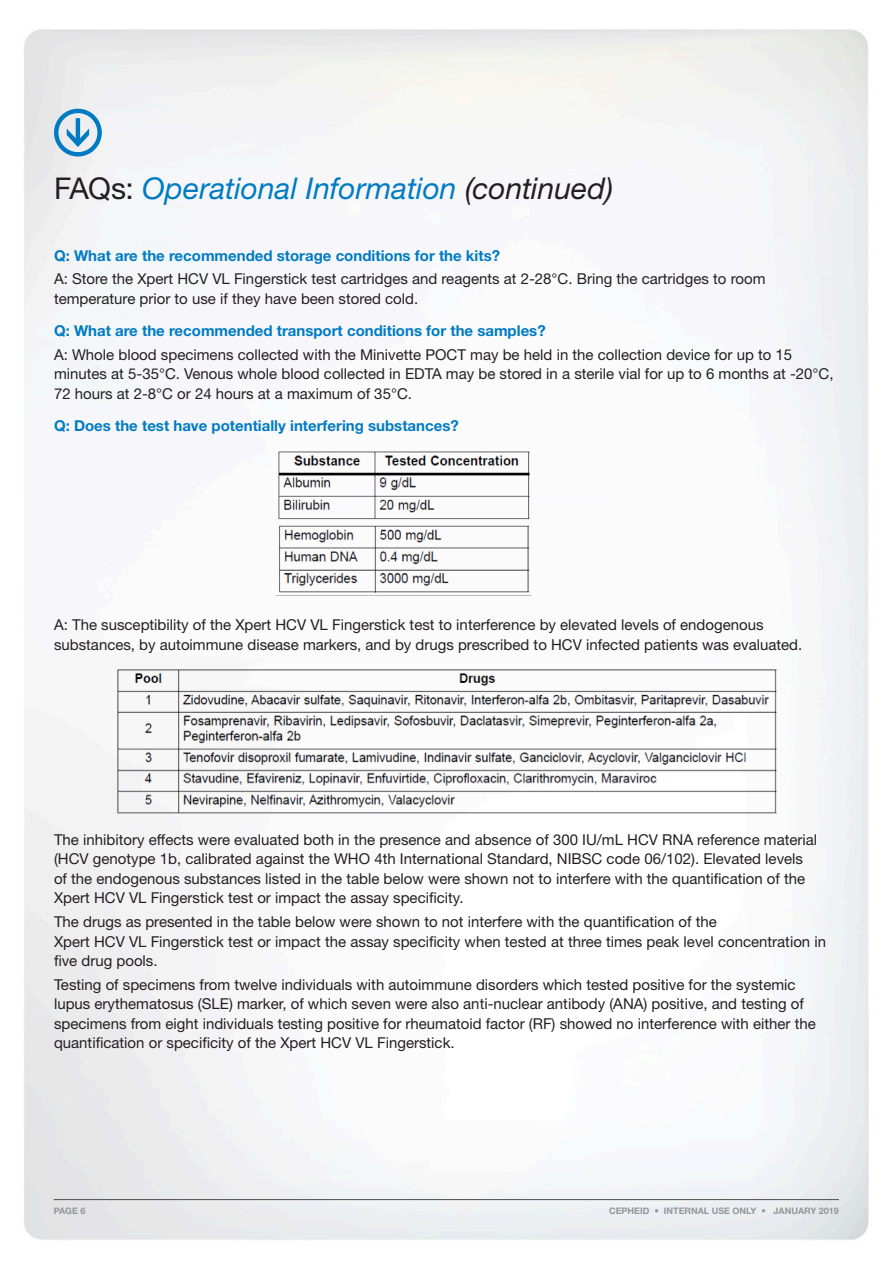
<style>
.page{position:relative;width:893px;height:1263px;background:#fff}
.page>*{position:absolute;margin:0;border:0;box-sizing:border-box;transform-origin:0 0}
.CEP__Article_Headlin{font:italic 30px "Helvetica Neue LT Std";color:#007bc3}
.CEP__Body{font:15px/19.5px "Helvetica Neue LT Std";color:#231f20}
.CEP__Question{font:700 15px "Helvetica Neue LT Std";color:#007bc3}
.t1{font:700 9px "Helvetica Neue LT Std";color:#939598}
.s1{font-style:normal;color:#231f20}
.s2{color:#231f20}
</style>
<div class="page">
<svg style="left:54px;top:109px;width:48px;height:48px"></svg>
<img style="left:115px;top:668px;width:663px;height:147px">
<img style="left:277px;top:450px;width:255px;height:145px">
<hr style="left:54px;top:1199px;width:785px;height:1px;background:#4b4c4d">
<p class="CEP__Article_Headlin" style="left:54px;top:170px;width:561px"><span class="s1">FAQs:</span> Operational Information <span class="s2">(continued)</span></p>
<p class="CEP__Question" style="left:54px;top:246px;width:448px">Q: What are the recommended storage conditions for the kits?</p>
<p class="CEP__Body" style="left:54px;top:269px;width:713px">A: Store the Xpert HCV VL Fingerstick test cartridges and reagents at 2-28°C. Bring the cartridges to room temperature prior to use if they have been stored cold.</p>
<p class="CEP__Question" style="left:54px;top:321px;width:493px">Q: What are the recommended transport conditions for the samples?</p>
<p class="CEP__Body" style="left:54px;top:345px;width:781px">A: Whole blood specimens collected with the Minivette POCT may be held in the collection device for up to 15 minutes at 5-35°C. Venous whole blood collected in EDTA may be stored in a sterile vial for up to 6 months at -20°C,<br>72 hours at 2-8°C or 24 hours at a maximum of 35°C.</p>
<p class="CEP__Question" style="left:54px;top:416px;width:406px">Q: Does the test have potentially interfering substances?</p>
<p class="CEP__Body" style="left:54px;top:615px;width:750px">A: The susceptibility of the Xpert HCV VL Fingerstick test to interference by elevated levels of endogenous substances, by autoimmune disease markers, and by drugs prescribed to HCV infected patients was evaluated.</p>
<p class="CEP__Body" style="left:54px;top:830px;width:765px">The inhibitory effects were evaluated both in the presence and absence of 300 IU/mL HCV RNA reference material (HCV genotype 1b, calibrated against the WHO 4th International Standard, NIBSC code 06/102). Elevated levels of the endogenous substances listed in the table below were shown not to interfere with the quantification of the Xpert HCV VL Fingerstick test or impact the assay specificity.</p>
<p class="CEP__Body" style="left:54px;top:912px;width:774px">The drugs as presented in the table below were shown to not interfere with the quantification of the<br>Xpert HCV VL Fingerstick test or impact the assay specificity when tested at three times peak level concentration in five drug pools.</p>
<p class="CEP__Body" style="left:54px;top:975px;width:763px">Testing of specimens from twelve individuals with autoimmune disorders which tested positive for the systemic lupus erythematosus (SLE) marker, of which seven were also anti-nuclear antibody (ANA) positive, and testing of specimens from eight individuals testing positive for rheumatoid factor (RF) showed no interference with either the quantification or specificity of the Xpert HCV VL Fingerstick.</p>
<p class="t1" style="left:54px;top:1205px;width:33px">PAGE 6</p>
<p class="t1" style="left:609px;top:1205px;width:231px">CEPHEID • INTERNAL USE ONLY • JANUARY 2019</p>
</div>
